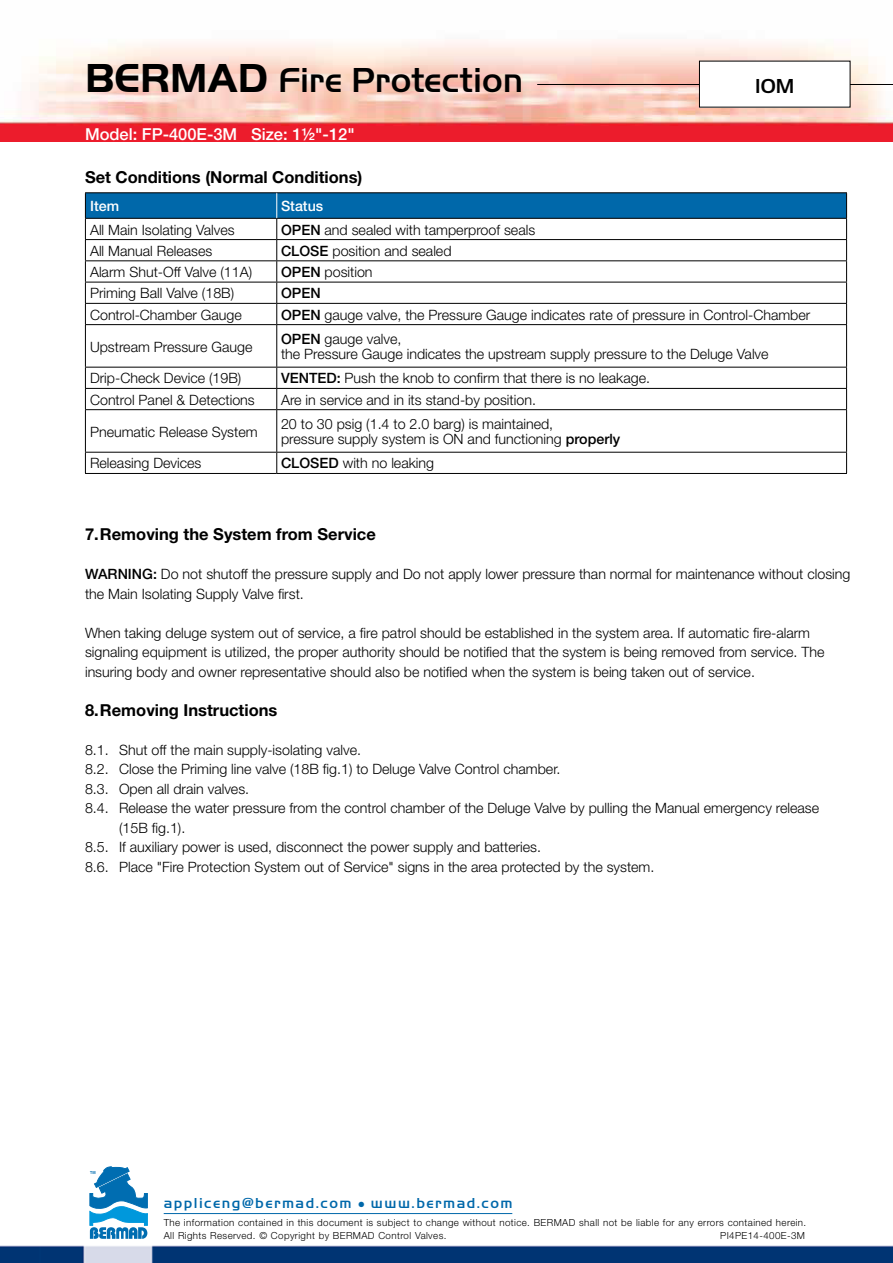
<style>
.page{position:relative;width:893px;height:1263px;background:#fff}
.page>*{position:absolute;margin:0;border:0;box-sizing:border-box;transform-origin:0 0}
.t1{font:500 36px "Handel Got D";color:#000}
.t2{font:500 21px "Handel Got D";color:#000}
.t3{font:700 16.5px "Helvetica Neue";color:#000}
.t4{font:500 16.5px "Helvetica Neue";color:#fff}
.t5{font:500 15px "Handel Got D";letter-spacing:.1em;color:#0068aa}
.t6{font:300 14.25px/19.5px "Helvetica Neue";color:#000}
.t7{font:500 14.25px "Helvetica Neue";color:#fff}
.t8{font:500 14.25px "Helvetica Neue";color:#000}
.t9{font:300 9.75px/13.2px "Helvetica Neue";letter-spacing:.04em;color:#000}
.s1{font-weight:700;font-size:42px}
.s2{font-weight:500}
</style>
<div class="page">
<img style="left:41px;top:1166px;width:852px;height:97px">
<img style="left:0;top:1245px;width:41px;height:18px">
<hr style="left:164px;top:1213px;width:348px;height:1px;background:#0068aa">
<svg style="left:90px;top:1167px;width:57px;height:72px"></svg>
<img style="left:0;top:42px;width:893px;height:100px">
<hr style="left:537px;top:84px;width:356px;height:1px;background:#000">
<div style="left:699px;top:61px;width:151px;height:46px;background:#fff"></div>
<hr style="left:85px;top:192px;width:192px;height:1px;background:#000">
<hr style="left:277px;top:192px;width:570px;height:1px;background:#000">
<hr style="left:85px;top:324px;width:192px;height:1px;background:#000">
<hr style="left:85px;top:325px;width:1px;height:42px;background:#000">
<hr style="left:277px;top:324px;width:570px;height:1px;background:#000">
<hr style="left:276px;top:325px;width:1px;height:42px;background:#000">
<hr style="left:846px;top:325px;width:1px;height:42px;background:#000">
<hr style="left:85px;top:367px;width:192px;height:1px;background:#000">
<hr style="left:277px;top:367px;width:570px;height:1px;background:#000">
<hr style="left:85px;top:388px;width:192px;height:1px;background:#000">
<svg style="left:85px;top:367px;width:1px;height:42px"></svg>
<hr style="left:277px;top:388px;width:570px;height:1px;background:#000">
<svg style="left:276px;top:367px;width:1px;height:42px"></svg>
<svg style="left:846px;top:367px;width:1px;height:42px"></svg>
<hr style="left:85px;top:409px;width:192px;height:1px;background:#000">
<hr style="left:85px;top:410px;width:1px;height:42px;background:#000">
<hr style="left:277px;top:409px;width:570px;height:1px;background:#000">
<hr style="left:276px;top:410px;width:1px;height:42px;background:#000">
<hr style="left:846px;top:410px;width:1px;height:42px;background:#000">
<hr style="left:85px;top:452px;width:192px;height:1px;background:#000">
<svg style="left:85px;top:453px;width:1px;height:20px"></svg>
<hr style="left:277px;top:452px;width:570px;height:1px;background:#000">
<svg style="left:276px;top:453px;width:1px;height:20px"></svg>
<svg style="left:846px;top:453px;width:1px;height:20px"></svg>
<hr style="left:85px;top:473px;width:192px;height:1px;background:#000">
<hr style="left:277px;top:473px;width:570px;height:1px;background:#000">
<svg style="left:85px;top:193px;width:762px;height:131px"></svg>
<h1 class="t1" style="left:85px;top:58px;width:440px"><span class="s1">BERMAD</span> Fire Protection</h1>
<h2 class="t2" style="left:755px;top:73px;width:41px">IOM</h2>
<p class="t4" style="left:85px;top:127px;width:271px">Model: FP-400E-3M Size: 1½"-12"</p>
<p class="t3" style="left:85px;top:171px;width:279px">Set Conditions (Normal Conditions)</p>
<p class="t7" style="left:90px;top:201px;width:31px">Item</p>
<p class="t7" style="left:281px;top:201px;width:44px">Status</p>
<p class="t6" style="left:90px;top:221px;width:146px">All Main Isolating Valves</p>
<p class="t6" style="left:281px;top:221px;width:256px"><span class="s2">OPEN</span> and sealed with tamperproof seals</p>
<p class="t6" style="left:90px;top:242px;width:124px">All Manual Releases</p>
<p class="t6" style="left:281px;top:242px;width:172px"><span class="s2">CLOSE</span> position and sealed</p>
<p class="t6" style="left:90px;top:264px;width:164px">Alarm Shut-Off Valve (11A)</p>
<p class="t6" style="left:281px;top:264px;width:93px"><span class="s2">OPEN</span> position</p>
<p class="t6" style="left:90px;top:285px;width:146px">Priming Ball Valve (18B)</p>
<p class="t8" style="left:281px;top:288px;width:41px">OPEN</p>
<p class="t6" style="left:90px;top:306px;width:153px">Control-Chamber Gauge</p>
<p class="t6" style="left:281px;top:306px;width:531px"><span class="s2">OPEN</span> gauge valve, the Pressure Gauge indicates rate of pressure in Control-Chamber</p>
<p class="t6" style="left:90px;top:338px;width:164px">Upstream Pressure Gauge</p>
<p class="t6" style="left:281px;top:333px;width:489px;line-height:15px"><span class="s2">OPEN</span> gauge valve,<br>the Pressure Gauge indicates the upstream supply pressure to the Deluge Valve</p>
<p class="t6" style="left:90px;top:370px;width:153px">Drip-Check Device (19B)</p>
<p class="t6" style="left:281px;top:370px;width:371px"><span class="s2">VENTED:</span> Push the knob to confirm that there is no leakage.</p>
<p class="t6" style="left:90px;top:391px;width:166px">Control Panel &amp; Detections</p>
<p class="t6" style="left:281px;top:391px;width:256px">Are in service and in its stand-by position.</p>
<p class="t6" style="left:90px;top:423px;width:169px">Pneumatic Release System</p>
<p class="t6" style="left:281px;top:418px;width:341px;line-height:15px">20 to 30 psig (1.4 to 2.0 barg) is maintained,<br>pressure supply system is ON and functioning <span class="s2">properly</span></p>
<p class="t6" style="left:90px;top:455px;width:113px">Releasing Devices</p>
<p class="t6" style="left:281px;top:455px;width:155px"><span class="s2">CLOSED</span> with no leaking</p>
<p class="t3" style="left:85px;top:528px;width:292px">7. Removing the System from Service</p>
<p class="t6" style="left:85px;top:566px;width:767px"><span class="s2">WARNING:</span> Do not shutoff the pressure supply and Do not apply lower pressure than normal for maintenance without closing the Main Isolating Supply Valve first.</p>
<p class="t6" style="left:85px;top:624px;width:741px">When taking deluge system out of service, a fire patrol should be established in the system area. If automatic fire-alarm signaling equipment is utilized, the proper authority should be notified that the system is being removed from service. The insuring body and owner representative should also be notified when the system is being taken out of service.</p>
<p class="t3" style="left:85px;top:704px;width:194px">8. Removing Instructions</p>
<p class="t6" style="left:85px;top:741px;width:278px">8.1. Shut off the main supply-isolating valve.</p>
<p class="t6" style="left:85px;top:761px;width:477px">8.2. Close the Priming line valve (18B fig.1) to Deluge Valve Control chamber.</p>
<p class="t6" style="left:85px;top:780px;width:166px">8.3. Open all drain valves.</p>
<p class="t6" style="left:85px;top:800px;width:736px">8.4. Release the water pressure from the control chamber of the Deluge Valve by pulling the Manual emergency release</p>
<p class="t6" style="left:119px;top:819px;width:68px">(15B fig.1).</p>
<p class="t6" style="left:85px;top:839px;width:458px">8.5. If auxiliary power is used, disconnect the power supply and batteries.</p>
<p class="t6" style="left:85px;top:858px;width:571px">8.6. Place "Fire Protection System out of Service" signs in the area protected by the system.</p>
<p class="t5" style="left:164px;top:1198px;width:350px">appliceng@bermad.com ● www.bermad.com</p>
<p class="t9" style="left:164px;top:1216px;width:644px">The information contained in this document is subject to change without notice. BERMAD shall not be liable for any errors contained herein.<br>All Rights Reserved. © Copyright by BERMAD Control Valves.</p>
<p class="t9" style="left:720px;top:1230px;width:86px">PI4PE14-400E-3M</p>
</div>
